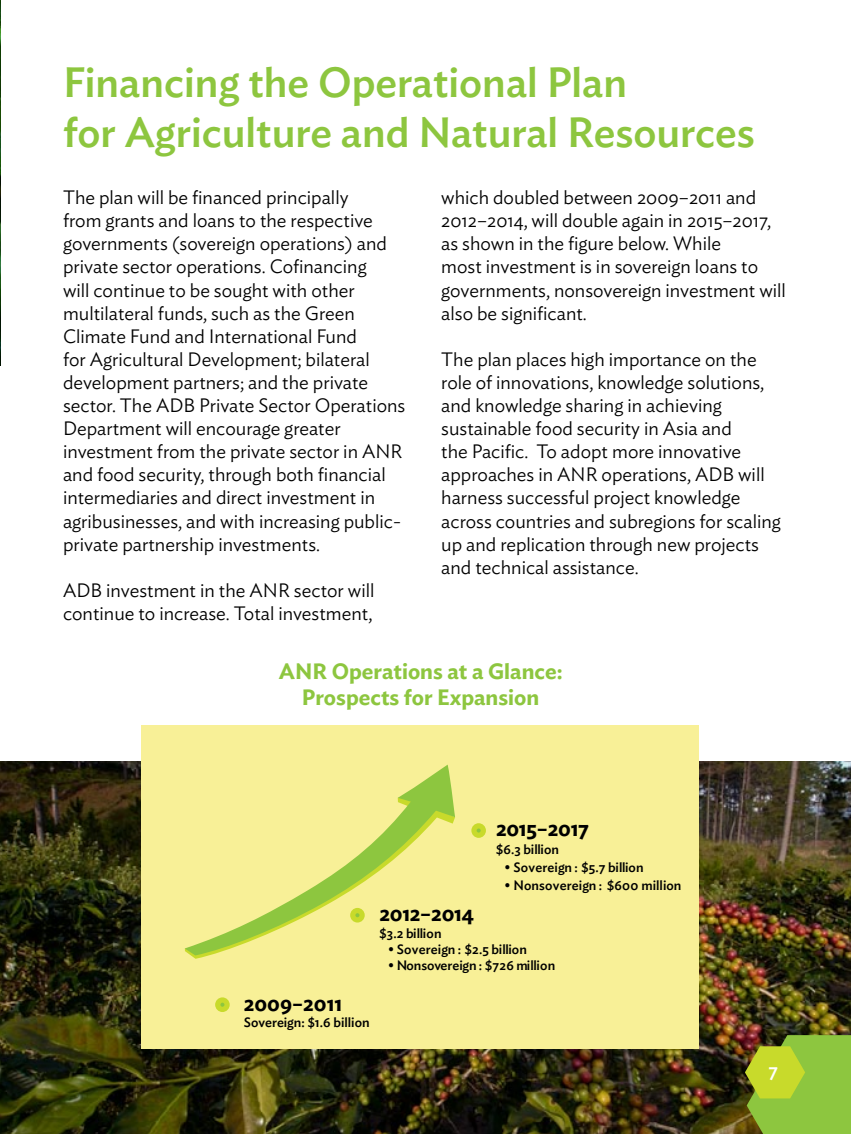
<style>
.page{position:relative;width:851px;height:1134px;background:#fff}
.page>*{position:absolute;margin:0;border:0;box-sizing:border-box;transform-origin:0 0}
.t1{font:500 42px/50.4px "Ideal Sans";color:#8dc63f}
.t2{font:600 22.05px/26.4px "Ideal Sans";color:#8dc63f;text-align:center}
.t3{font:600 21.7px "Ideal Sans";letter-spacing:-.015em;color:#000}
.t4{font:300 19.25px/23.1px "Ideal Sans";color:#000}
.t5{font:500 19.25px "Ideal Sans";color:#fff}
.t6{font:500 13.47px "Ideal Sans";color:#000}
</style>
<div class="page">
<img style="left:0;top:761px;width:850px;height:373px">
<div style="left:141px;top:726px;width:557px;height:323px;background:#f8f097"></div>
<svg style="left:185px;top:765px;width:270px;height:190px"></svg>
<div style="left:471px;top:823px;width:15px;height:15px;background:#c8da2b;border-radius:50%"></div>
<svg style="left:476px;top:829px;width:4px;height:4px"></svg>
<div style="left:350px;top:908px;width:15px;height:15px;background:#c8da2b;border-radius:50%"></div>
<svg style="left:355px;top:913px;width:4px;height:4px"></svg>
<div style="left:215px;top:997px;width:15px;height:15px;background:#c8da2b;border-radius:50%"></div>
<svg style="left:220px;top:1003px;width:4px;height:4px"></svg>
<img style="left:0;top:0;width:1px;height:365px">
<svg style="left:744px;top:1035px;width:106px;height:99px;background:#92b835"></svg>
<h1 class="t1" style="left:63px;top:54px;width:693px">Financing the Operational Plan<br>for Agriculture and Natural Resources</h1>
<p class="t4" style="left:63px;top:184px;width:344px">The plan will be financed principally<br>from grants and loans to the respective governments (sovereign operations) and private sector operations. Cofinancing<br>will continue to be sought with other multilateral funds, such as the Green Climate Fund and International Fund<br>for Agricultural Development; bilateral development partners; and the private sector. The ADB Private Sector Operations Department will encourage greater investment from the private sector in ANR and food security, through both financial intermediaries and direct investment in agribusinesses, and with increasing public&shy;private partnership investments.</p>
<p class="t4" style="left:63px;top:577px;width:313px">ADB investment in the ANR sector will continue to increase. Total investment,</p>
<p class="t4" style="left:441px;top:184px;width:346px">which doubled between 2009–2011 and 2012–2014, will double again in 2015–2017, as shown in the figure below. While<br>most investment is in sovereign loans to governments, nonsovereign investment will also be significant.</p>
<p class="t4" style="left:441px;top:346px;width:341px">The plan places high importance on the role of innovations, knowledge solutions, and knowledge sharing in achieving sustainable food security in Asia and<br>the Pacific. To adopt more innovative approaches in ANR operations, ADB will harness successful project knowledge across countries and subregions for scaling up and replication through new projects and technical assistance.</p>
<p class="t2" style="left:279px;top:656px;width:285px">ANR Operations at a Glance:<br>Prospects for Expansion</p>
<p class="t3" style="left:496px;top:812px;width:94px">2015–2017</p>
<p class="t6" style="left:496px;top:839px;width:65px">$6.3 billion</p>
<p class="t6" style="left:504px;top:857px;width:141px">• Sovereign : $5.7 billion</p>
<p class="t6" style="left:504px;top:875px;width:178px">• Nonsovereign : $600 million</p>
<p class="t3" style="left:244px;top:987px;width:100px">2009–2011</p>
<p class="t6" style="left:244px;top:1012px;width:127px">Sovereign: $1.6 billion</p>
<p class="t3" style="left:379px;top:897px;width:96px">2012–2014</p>
<p class="t6" style="left:379px;top:923px;width:64px">$3.2 billion</p>
<p class="t6" style="left:388px;top:939px;width:140px">• Sovereign : $2.5 billion</p>
<p class="t6" style="left:388px;top:955px;width:169px">• Nonsovereign : $726 million</p>
<p class="t5" style="left:768px;top:1055px;width:11px">7</p>
</div>
